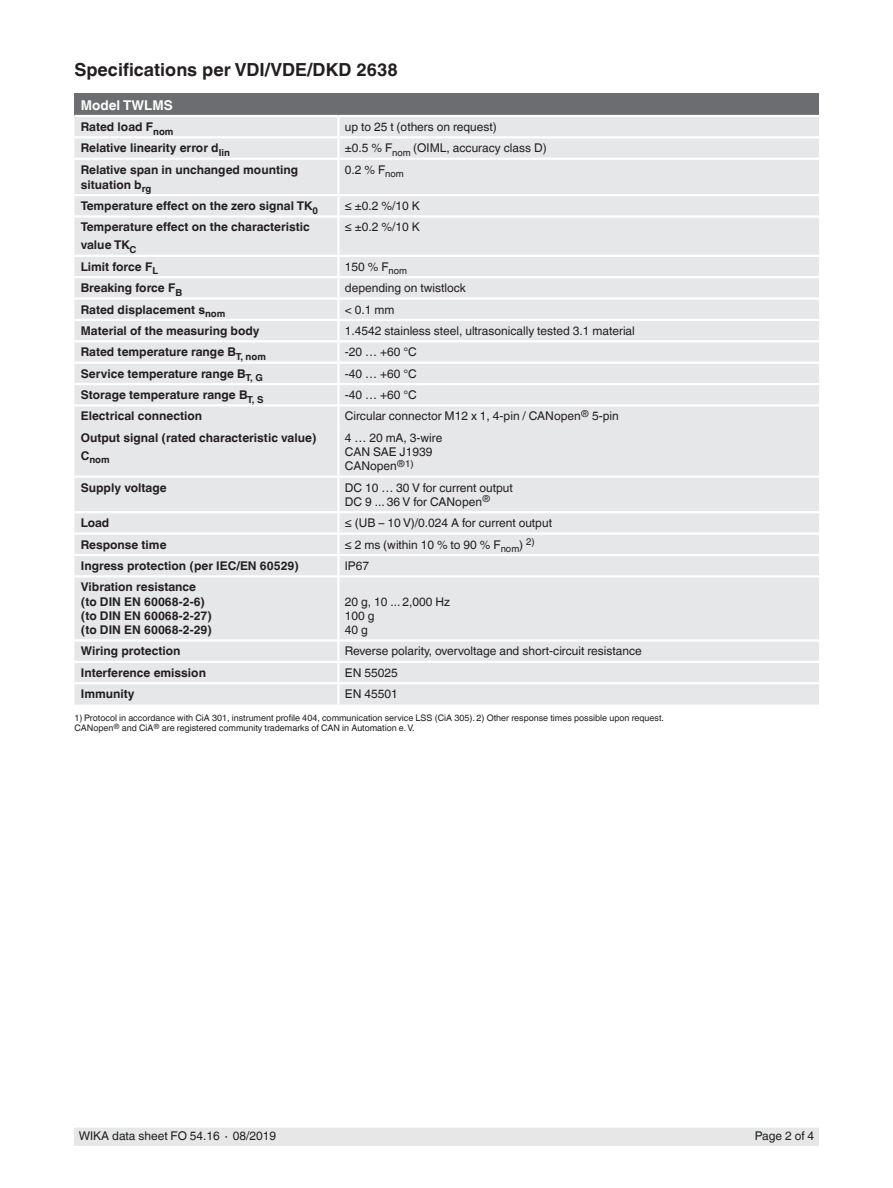
<style>
.page{position:relative;width:893px;height:1188px;background:#fff}
.page>*{position:absolute;margin:0;border:0;box-sizing:border-box;transform-origin:0 0}
.t1{font:700 18px "Helvetica World";color:#231f20}
.t2{font:700 13.5px "Helvetica World";color:#fff}
.t3{font:700 12px/14.2px "Helvetica World";color:#231f20}
.t4{font:12px/14.2px "Helvetica World";color:#231f20}
.t5{font:700 9.6px "Helvetica World";color:#231f20}
.t6{font:9px/10.5px "Helvetica World";color:#231f20}
</style>
<div class="page">
<div style="left:74px;top:1128px;width:745px;height:17px;background:#e6e7e9"></div>
<div style="left:74px;top:94px;width:745px;height:22px;background:#6c6d70"></div>
<div style="left:74px;top:117px;width:745px;height:588px;background:#e6e7e9"></div>
<hr style="left:74px;top:115px;width:264px;height:2px;background:#fff">
<hr style="left:338px;top:115px;width:481px;height:2px;background:#fff">
<hr style="left:337px;top:117px;width:3px;height:19px;background:#fff">
<hr style="left:74px;top:136px;width:264px;height:2px;background:#fff">
<hr style="left:338px;top:136px;width:481px;height:2px;background:#fff">
<hr style="left:337px;top:138px;width:3px;height:20px;background:#fff">
<hr style="left:74px;top:158px;width:264px;height:2px;background:#fff">
<hr style="left:338px;top:158px;width:481px;height:2px;background:#fff">
<hr style="left:337px;top:160px;width:3px;height:34px;background:#fff">
<hr style="left:74px;top:194px;width:264px;height:2px;background:#fff">
<hr style="left:338px;top:194px;width:481px;height:2px;background:#fff">
<hr style="left:337px;top:196px;width:3px;height:19px;background:#fff">
<hr style="left:74px;top:215px;width:264px;height:3px;background:#fff">
<hr style="left:338px;top:215px;width:481px;height:3px;background:#fff">
<hr style="left:337px;top:218px;width:3px;height:37px;background:#fff">
<hr style="left:74px;top:255px;width:264px;height:2px;background:#fff">
<hr style="left:338px;top:255px;width:481px;height:2px;background:#fff">
<hr style="left:337px;top:257px;width:3px;height:19px;background:#fff">
<hr style="left:74px;top:276px;width:264px;height:2px;background:#fff">
<hr style="left:338px;top:276px;width:481px;height:2px;background:#fff">
<hr style="left:337px;top:278px;width:3px;height:19px;background:#fff">
<hr style="left:74px;top:297px;width:264px;height:3px;background:#fff">
<hr style="left:338px;top:297px;width:481px;height:3px;background:#fff">
<hr style="left:337px;top:300px;width:3px;height:19px;background:#fff">
<hr style="left:74px;top:319px;width:264px;height:2px;background:#fff">
<hr style="left:338px;top:319px;width:481px;height:2px;background:#fff">
<hr style="left:337px;top:321px;width:3px;height:19px;background:#fff">
<hr style="left:74px;top:340px;width:264px;height:2px;background:#fff">
<hr style="left:338px;top:340px;width:481px;height:2px;background:#fff">
<hr style="left:337px;top:342px;width:3px;height:20px;background:#fff">
<hr style="left:74px;top:362px;width:264px;height:2px;background:#fff">
<hr style="left:338px;top:362px;width:481px;height:2px;background:#fff">
<hr style="left:337px;top:364px;width:3px;height:19px;background:#fff">
<hr style="left:74px;top:383px;width:264px;height:2px;background:#fff">
<hr style="left:338px;top:383px;width:481px;height:2px;background:#fff">
<hr style="left:337px;top:385px;width:3px;height:19px;background:#fff">
<hr style="left:74px;top:404px;width:264px;height:3px;background:#fff">
<hr style="left:338px;top:404px;width:481px;height:3px;background:#fff">
<hr style="left:337px;top:407px;width:3px;height:20px;background:#fff">
<hr style="left:337px;top:427px;width:3px;height:49px;background:#fff">
<hr style="left:74px;top:476px;width:264px;height:2px;background:#fff">
<hr style="left:338px;top:476px;width:481px;height:2px;background:#fff">
<hr style="left:337px;top:478px;width:3px;height:33px;background:#fff">
<hr style="left:74px;top:511px;width:264px;height:2px;background:#fff">
<hr style="left:338px;top:511px;width:481px;height:2px;background:#fff">
<hr style="left:337px;top:513px;width:3px;height:20px;background:#fff">
<hr style="left:74px;top:533px;width:264px;height:2px;background:#fff">
<hr style="left:338px;top:533px;width:481px;height:2px;background:#fff">
<hr style="left:337px;top:535px;width:3px;height:19px;background:#fff">
<hr style="left:74px;top:554px;width:264px;height:2px;background:#fff">
<hr style="left:338px;top:554px;width:481px;height:2px;background:#fff">
<hr style="left:337px;top:556px;width:3px;height:19px;background:#fff">
<hr style="left:74px;top:575px;width:264px;height:3px;background:#fff">
<hr style="left:338px;top:575px;width:481px;height:3px;background:#fff">
<hr style="left:337px;top:578px;width:3px;height:61px;background:#fff">
<hr style="left:74px;top:639px;width:264px;height:3px;background:#fff">
<hr style="left:338px;top:639px;width:481px;height:3px;background:#fff">
<hr style="left:337px;top:642px;width:3px;height:19px;background:#fff">
<hr style="left:74px;top:661px;width:264px;height:2px;background:#fff">
<hr style="left:338px;top:661px;width:481px;height:2px;background:#fff">
<hr style="left:337px;top:663px;width:3px;height:19px;background:#fff">
<hr style="left:74px;top:682px;width:264px;height:2px;background:#fff">
<hr style="left:338px;top:682px;width:481px;height:2px;background:#fff">
<hr style="left:337px;top:684px;width:3px;height:21px;background:#fff">
<h1 class="t1" style="left:74px;top:60px;width:325px">Specifications per VDI/VDE/DKD 2638</h1>
<p class="t2" style="left:81px;top:97px;width:94px">Model TWLMS</p>
<p class="t3" style="left:81px;top:120px;width:94px">Rated load F<sub>nom</sub></p>
<p class="t4" style="left:345px;top:120px;width:153px">up to 25 t (others on request)</p>
<p class="t3" style="left:81px;top:141px;width:151px">Relative linearity error d<sub>lin</sub></p>
<p class="t4" style="left:345px;top:141px;width:203px">±0.5 % F<sub>nom</sub> (OIML, accuracy class D)</p>
<p class="t3" style="left:81px;top:162px;width:219px;line-height:15px">Relative span in unchanged mounting situation b<sub>rg</sub></p>
<p class="t4" style="left:345px;top:162px;width:61px">0.2 % F<sub>nom</sub></p>
<p class="t3" style="left:81px;top:199px;width:239px">Temperature effect on the zero signal TK<sub>0</sub></p>
<p class="t4" style="left:345px;top:199px;width:76px">≤ ±0.2 %/10 K</p>
<p class="t3" style="left:81px;top:218px;width:231px;line-height:18px">Temperature effect on the characteristic value TK<sub>C</sub></p>
<p class="t4" style="left:345px;top:220px;width:76px">≤ ±0.2 %/10 K</p>
<p class="t3" style="left:81px;top:260px;width:79px">Limit force F<sub>L</sub></p>
<p class="t4" style="left:345px;top:260px;width:64px">150 % F<sub>nom</sub></p>
<p class="t3" style="left:81px;top:281px;width:103px">Breaking force F<sub>B</sub></p>
<p class="t4" style="left:345px;top:281px;width:123px">depending on twistlock</p>
<p class="t3" style="left:81px;top:302px;width:146px">Rated displacement s<sub>nom</sub></p>
<p class="t4" style="left:345px;top:302px;width:51px">&lt; 0.1 mm</p>
<p class="t3" style="left:81px;top:324px;width:180px">Material of the measuring body</p>
<p class="t4" style="left:345px;top:324px;width:291px">1.4542 stainless steel, ultrasonically tested 3.1 material</p>
<p class="t3" style="left:81px;top:345px;width:187px">Rated temperature range B<sub>T,</sub> <sub>nom</sub></p>
<p class="t4" style="left:345px;top:345px;width:73px">-20 … +60 °C</p>
<p class="t3" style="left:81px;top:366px;width:184px">Service temperature range B<sub>T,</sub> <sub>G</sub></p>
<p class="t4" style="left:345px;top:366px;width:73px">-40 … +60 °C</p>
<p class="t3" style="left:81px;top:388px;width:184px">Storage temperature range B<sub>T,</sub> <sub>S</sub></p>
<p class="t4" style="left:345px;top:388px;width:73px">-40 … +60 °C</p>
<p class="t3" style="left:81px;top:409px;width:123px">Electrical connection</p>
<p class="t4" style="left:345px;top:409px;width:275px">Circular connector M12 x 1, 4-pin / CANopen<sup>®</sup> 5-pin</p>
<p class="t3" style="left:81px;top:431px;width:237px">Output signal (rated characteristic value)</p>
<p class="t5" style="left:81px;top:454px;width:30px"><sup>C</sup>nom</p>
<p class="t4" style="left:345px;top:431px;width:99px">4 … 20 mA, 3-wire<br>CAN SAE J1939<br>CANopen<sup>®1)</sup></p>
<p class="t3" style="left:81px;top:480px;width:87px">Supply voltage</p>
<p class="t4" style="left:345px;top:480px;width:169px">DC 10 … 30 V for current output<br>DC 9 ... 36 V for CANopen<sup>®</sup></p>
<p class="t3" style="left:81px;top:516px;width:30px">Load</p>
<p class="t4" style="left:345px;top:516px;width:209px">≤ (UB – 10 V)/0.024 A for current output</p>
<p class="t3" style="left:81px;top:537px;width:87px">Response time</p>
<p class="t4" style="left:345px;top:537px;width:191px">≤ 2 ms (within 10 % to 90 % F<sub>nom</sub>) <sup>2)</sup></p>
<p class="t3" style="left:81px;top:559px;width:220px">Ingress protection (per IEC/EN 60529)</p>
<p class="t4" style="left:345px;top:559px;width:26px">IP67</p>
<p class="t3" style="left:81px;top:580px;width:133px">Vibration resistance (to DIN EN 60068-2-6) (to DIN EN 60068-2-27) (to DIN EN 60068-2-29)</p>
<p class="t4" style="left:345px;top:594px;width:107px">20 g, 10 ... 2,000 Hz<br>100 g<br>40 g</p>
<p class="t3" style="left:81px;top:644px;width:101px">Wiring protection</p>
<p class="t4" style="left:345px;top:644px;width:298px">Reverse polarity, overvoltage and short-circuit resistance</p>
<p class="t3" style="left:81px;top:666px;width:127px">Interference emission</p>
<p class="t4" style="left:345px;top:666px;width:54px">EN 55025</p>
<p class="t3" style="left:81px;top:687px;width:55px">Immunity</p>
<p class="t4" style="left:345px;top:687px;width:54px">EN 45501</p>
<p class="t6" style="left:74px;top:712px;width:591px">1) Protocol in accordance with CiA 301, instrument profile 404, communication service LSS (CiA 305). 2) Other response times possible upon request.<br>CANopen<sup>®</sup> and CiA<sup>®</sup> are registered community trademarks of CAN in Automation e. V.</p>
<p class="t4" style="left:79px;top:1129px;width:199px">WIKA data sheet FO 54.16 ∙ 08/2019</p>
<p class="t4" style="left:755px;top:1129px;width:61px">Page 2 of 4</p>
</div>
